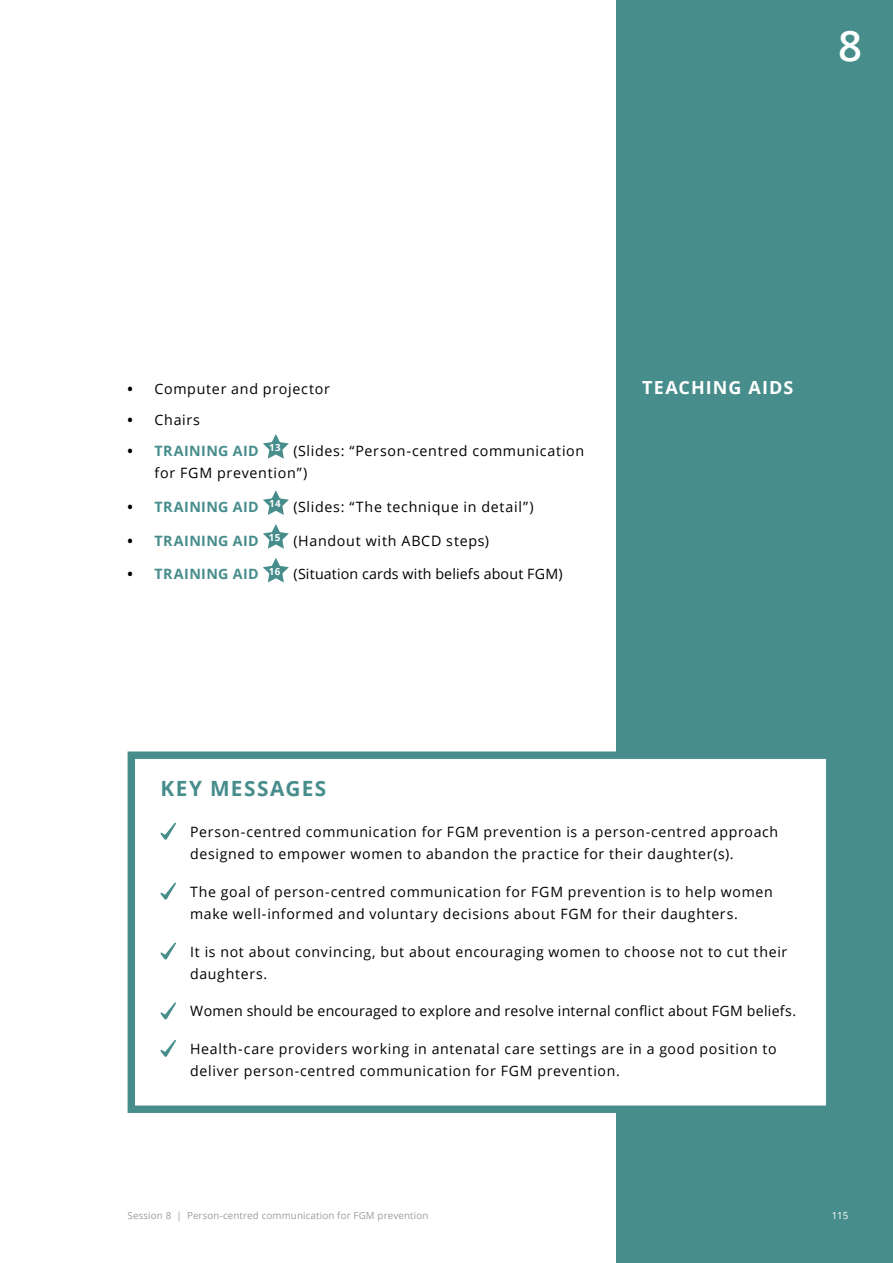
<style>
.page{position:relative;width:893px;height:1263px;background:#fff}
.page>*{position:absolute;margin:0;border:0;box-sizing:border-box;transform-origin:0 0}
.t1{font:600 27px "Open Sans";color:#fff}
.t2{font:700 21px "Open Sans";letter-spacing:.07em;color:#478d8c}
.t3{font:700 18px "Open Sans";letter-spacing:.055em;color:#fff}
.t4{font:14.25px/22.5px "Open Sans";letter-spacing:.05em;color:#000}
.t5{font:14.25px "Open Sans";letter-spacing:.02em;color:#000}
.t6{font:14.25px "Open Sans";letter-spacing:.01em;color:#000}
.t7{font:9.75px "Open Sans";letter-spacing:.015em;color:#9c9d9d}
.t8{font:9.75px "Open Sans";color:#fff}
.s1{font-size:42px}
.s2{font-weight:700}
.s3{font-weight:700;color:#478d8c}
</style>
<div class="page">
<div style="left:617px;top:0;width:276px;height:1263px;background:#478d8c"></div>
<svg style="left:263px;top:434px;width:26px;height:25px"></svg>
<svg style="left:263px;top:490px;width:26px;height:25px"></svg>
<svg style="left:263px;top:524px;width:26px;height:25px"></svg>
<svg style="left:263px;top:558px;width:26px;height:24px"></svg>
<div style="left:131px;top:755px;width:699px;height:354px;background:#fff"></div>
<svg style="left:160px;top:823px;width:16px;height:17px"></svg>
<svg style="left:160px;top:882px;width:16px;height:18px"></svg>
<svg style="left:160px;top:942px;width:16px;height:18px"></svg>
<svg style="left:160px;top:1002px;width:16px;height:18px"></svg>
<svg style="left:160px;top:1040px;width:16px;height:17px"></svg>
<div style="left:128px;top:751px;width:705px;height:362px;border:7px solid #478d8c"></div>
<h1 class="t1" style="left:833px;top:23px;width:41px">3.1<span class="s1">8</span></h1>
<p class="t4" style="left:128px;top:377px;width:204px"><span class="s2">•</span> Computer and projector</p>
<p class="t4" style="left:128px;top:408px;width:74px"><span class="s2">•</span> Chairs</p>
<p class="t4" style="left:155px;top:439px;width:431px;text-indent:-27px"><span class="s2">•</span> <span class="s3">TRAINING AID</span> <sup>13</sup> (Slides: “Person-centred communication for FGM prevention”)</p>
<p class="t4" style="left:128px;top:495px;width:408px"><span class="s2">•</span> <span class="s3">TRAINING AID</span> <sup>14</sup> (Slides: “The technique in detail”)</p>
<p class="t4" style="left:128px;top:529px;width:363px"><span class="s2">•</span> <span class="s3">TRAINING AID</span> <sup>15</sup> (Handout with ABCD steps)</p>
<p class="t6" style="left:128px;top:564px;width:436px"><span class="s2">•</span> <span class="s3">TRAINING AID</span> <sup>16</sup> (Situation cards with beliefs about FGM)</p>
<p class="t3" style="left:642px;top:375px;width:153px">TEACHING AIDS</p>
<h2 class="t2" style="left:160px;top:774px;width:167px">KEY MESSAGES</h2>
<p class="t4" style="left:190px;top:820px;width:590px">Person-centred communication for FGM prevention is a person-centred approach designed to empower women to abandon the practice for their daughter(s).</p>
<p class="t4" style="left:190px;top:880px;width:584px">The goal of person-centred communication for FGM prevention is to help women make well-informed and voluntary decisions about FGM for their daughters.</p>
<p class="t4" style="left:190px;top:940px;width:599px">It is not about convincing, but about encouraging women to choose not to cut their daughters.</p>
<p class="t5" style="left:190px;top:1001px;width:607px">Women should be encouraged to explore and resolve internal conflict about FGM beliefs.</p>
<p class="t4" style="left:190px;top:1037px;width:588px">Health-care providers working in antenatal care settings are in a good position to deliver person-centred communication for FGM prevention.</p>
<p class="t7" style="left:128px;top:1208px;width:302px">Session 8 | Person-centred communication for FGM prevention</p>
<p class="t8" style="left:832px;top:1208px;width:18px">115</p>
</div>
